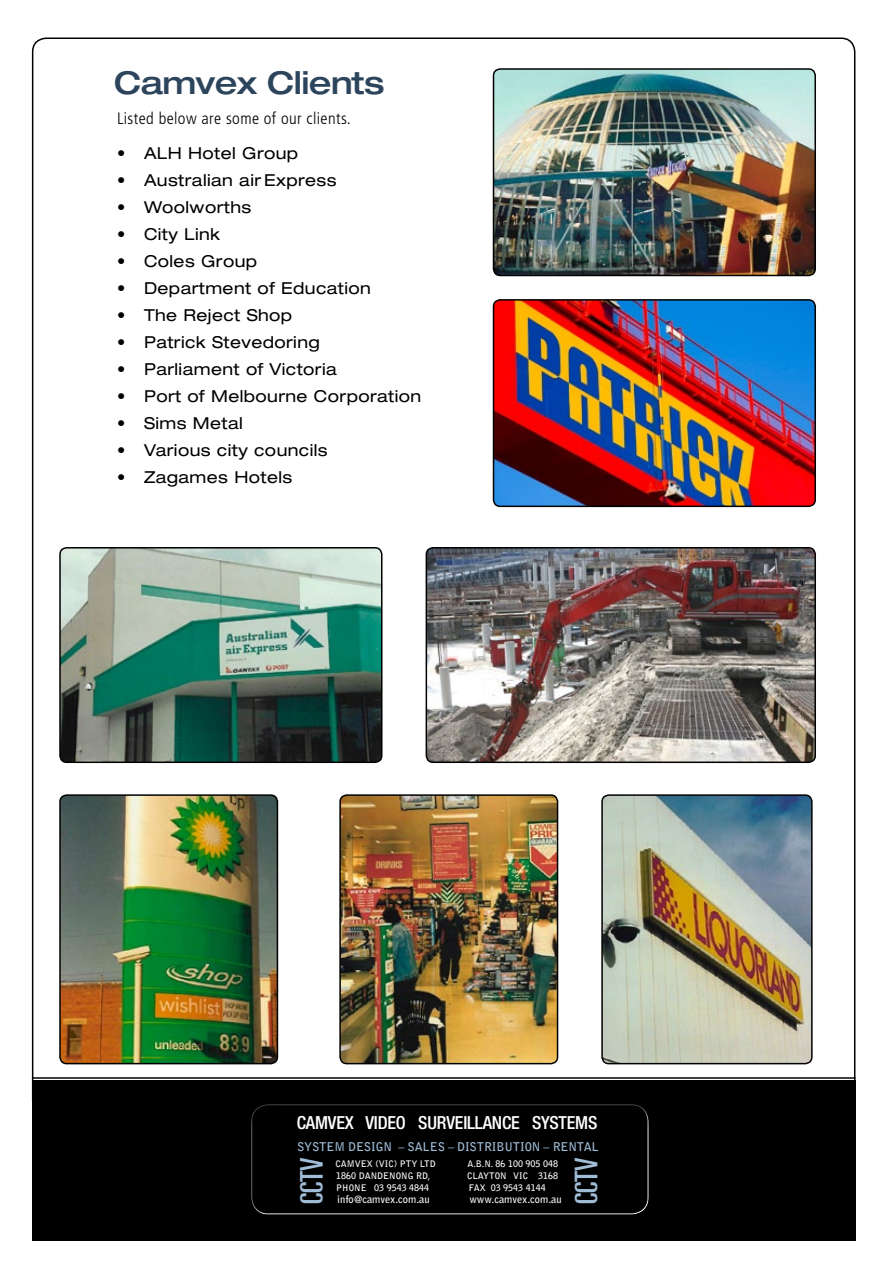
<style>
.page{position:relative;width:893px;height:1263px;background:#fff}
.page>*{position:absolute;margin:0;border:0;box-sizing:border-box;transform-origin:0 0}
.t1{font:500 expanded 31.5px "Helvetica Neue";letter-spacing:-.02em;color:#2c445c}
.t2{font:ultra-condensed 31.5px "Univers LT";color:#a0bcd6}
.t3{font:500 condensed 18px "Helvetica Neue";letter-spacing:-.01em;color:#fff}
.t4{font:expanded 16.5px "Helvetica Neue";letter-spacing:.025em;color:#000}
.t5{font:300 condensed 16.5px "Frutiger";letter-spacing:.025em;color:#000}
.t6{font:700 12px "Bell Gothic Std";letter-spacing:-.01em;color:#a0bcd6}
.t7{font:700 10.5px "Bell Gothic Std";color:#fff}
.t8{font:700 9px "Bell Gothic Std";color:#fff}
</style>
<div class="page">
<img style="left:60px;top:795px;width:217px;height:269px">
<div style="left:59px;top:794px;width:219px;height:270px;border:2px solid #000;border-radius:7px"></div>
<img style="left:340px;top:795px;width:217px;height:268px">
<div style="left:339px;top:794px;width:219px;height:270px;border:2px solid #000;border-radius:7px"></div>
<img style="left:493px;top:69px;width:322px;height:206px">
<div style="left:493px;top:68px;width:323px;height:208px;border:2px solid #000;border-radius:7px"></div>
<img style="left:426px;top:548px;width:389px;height:214px">
<div style="left:426px;top:547px;width:390px;height:216px;border:2px solid #000;border-radius:7px"></div>
<img style="left:60px;top:548px;width:322px;height:214px">
<div style="left:59px;top:547px;width:323px;height:216px;border:2px solid #000;border-radius:7px"></div>
<img style="left:493px;top:300px;width:322px;height:206px">
<div style="left:493px;top:299px;width:323px;height:208px;border:2px solid #000;border-radius:7px"></div>
<img style="left:602px;top:797px;width:210px;height:267px">
<div style="left:601px;top:794px;width:212px;height:270px;border:2px solid #000;border-radius:7px"></div>
<div style="left:32px;top:1080px;width:823px;height:161px;background:#000"></div>
<hr style="left:32px;top:1077px;width:823px;height:2px;background:#000">
<h1 class="t1" style="left:114px;top:63px;width:272px">Camvex Clients</h1>
<p class="t5" style="left:117px;top:109px;width:235px">Listed below are some of our clients.</p>
<p class="t4" style="left:117px;top:143px;width:183px">• ALH Hotel Group</p>
<p class="t4" style="left:117px;top:170px;width:221px">• Australian air Express</p>
<p class="t4" style="left:117px;top:197px;width:136px">• Woolworths</p>
<p class="t4" style="left:117px;top:224px;width:105px">• City Link</p>
<p class="t4" style="left:117px;top:251px;width:142px">• Coles Group</p>
<p class="t4" style="left:117px;top:278px;width:255px">• Department of Education</p>
<p class="t4" style="left:117px;top:305px;width:177px">• The Reject Shop</p>
<p class="t4" style="left:117px;top:332px;width:204px">• Patrick Stevedoring</p>
<p class="t4" style="left:117px;top:359px;width:221px">• Parliament of Victoria</p>
<p class="t4" style="left:117px;top:386px;width:306px">• Port of Melbourne Corporation</p>
<p class="t4" style="left:117px;top:413px;width:127px">• Sims Metal</p>
<p class="t4" style="left:117px;top:440px;width:212px">• Various city councils</p>
<p class="t4" style="left:117px;top:467px;width:177px">• Zagames Hotels</p>
<p class="t3" style="left:297px;top:1112px;width:302px">CAMVEX VIDEO SURVEILLANCE SYSTEMS</p>
<p class="t6" style="left:297px;top:1139px;width:303px">SYSTEM DESIGN – SALES – DISTRIBUTION – RENTAL</p>
<p class="t8" style="left:335px;top:1158px;width:102px">CAMVEX (VIC) PTY LTD</p>
<p class="t8" style="left:467px;top:1158px;width:92px">A.B.N. 86 100 905 048</p>
<p class="t8" style="left:336px;top:1170px;width:96px">1860 DANDENONG RD,</p>
<p class="t8" style="left:467px;top:1170px;width:93px">CLAYTON VIC 3168</p>
<p class="t8" style="left:336px;top:1182px;width:94px">PHONE 03 9543 4844</p>
<p class="t8" style="left:469px;top:1182px;width:78px">FAX 03 9543 4144</p>
<h1 class="t2" style="left:294px;top:1204px;width:48px;rotate:-90deg">CCTV</h1>
<h1 class="t2" style="left:568px;top:1204px;width:48px;rotate:-90deg">CCTV</h1>
<p class="t7" style="left:337px;top:1193px;width:94px">info@camvex.com.au</p>
<p class="t7" style="left:469px;top:1193px;width:94px">www.camvex.com.au</p>
</div>
